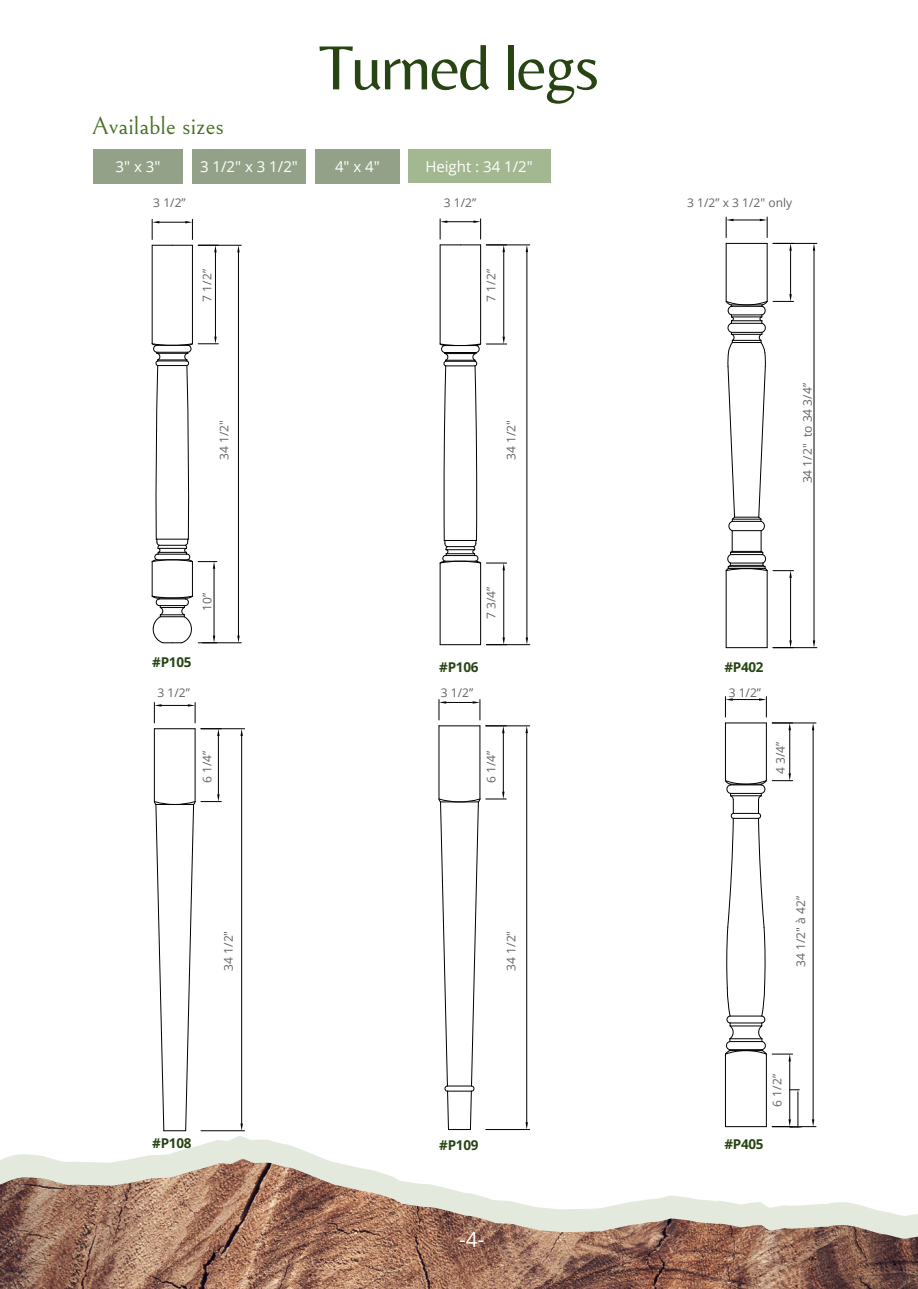
<style>
.page{position:relative;width:918px;height:1289px;background:#fff}
.page>*{position:absolute;margin:0;border:0;box-sizing:border-box;transform-origin:0 0}
.t1{font:64.65px "Belleza";letter-spacing:-.03em;color:#274412}
.t2{font:24.6px "Bellefair";color:#476f21}
.t3{font:21px "Open Sans";color:#fff}
.t4{font:15px "Open Sans";color:#fff}
.t5{font:700 13.5px "Open Sans";letter-spacing:-.02em;color:#274412}
.t6{font:12px "Open Sans";letter-spacing:.005em;color:#626366}
.s1{font-family:"Glacial Indifference";color:#fff}
</style>
<div class="page">
<svg style="left:6px;top:1136px;width:316px;height:22px"></svg>
<img style="left:0;top:1158px;width:918px;height:130px">
<hr style="left:192px;top:245px;width:1px;height:99px;background:#000">
<hr style="left:152px;top:245px;width:1px;height:99px;background:#000">
<svg style="left:152px;top:245px;width:40px;height:1px"></svg>
<svg style="left:151px;top:595px;width:42px;height:48px"></svg>
<hr style="left:192px;top:561px;width:1px;height:35px;background:#000">
<hr style="left:152px;top:561px;width:1px;height:35px;background:#000">
<hr style="left:198px;top:245px;width:43px;height:1px;background:#000">
<hr style="left:198px;top:642px;width:43px;height:1px;background:#000">
<hr style="left:238px;top:252px;width:1px;height:383px;background:#000">
<svg style="left:237px;top:245px;width:3px;height:7px"></svg>
<svg style="left:237px;top:635px;width:3px;height:7px"></svg>
<svg style="left:152px;top:219px;width:41px;height:20px"></svg>
<hr style="left:214px;top:568px;width:1px;height:67px;background:#000">
<svg style="left:203px;top:635px;width:14px;height:8px"></svg>
<hr style="left:215px;top:252px;width:1px;height:84px;background:#000">
<svg style="left:198px;top:245px;width:20px;height:7px"></svg>
<svg style="left:151px;top:336px;width:67px;height:232px"></svg>
<hr style="left:480px;top:245px;width:1px;height:99px;background:#000">
<hr style="left:480px;top:563px;width:1px;height:81px;background:#000">
<hr style="left:440px;top:245px;width:1px;height:99px;background:#000">
<hr style="left:440px;top:563px;width:1px;height:81px;background:#000">
<hr style="left:440px;top:644px;width:41px;height:1px;background:#000">
<hr style="left:486px;top:244px;width:44px;height:1px;background:#000">
<hr style="left:486px;top:644px;width:44px;height:1px;background:#000">
<hr style="left:527px;top:252px;width:1px;height:385px;background:#000">
<svg style="left:526px;top:245px;width:2px;height:7px"></svg>
<svg style="left:526px;top:637px;width:2px;height:7px"></svg>
<hr style="left:504px;top:252px;width:1px;height:85px;background:#000">
<svg style="left:440px;top:219px;width:67px;height:33px"></svg>
<hr style="left:504px;top:570px;width:1px;height:67px;background:#000">
<svg style="left:439px;top:337px;width:68px;height:233px"></svg>
<svg style="left:486px;top:637px;width:19px;height:8px"></svg>
<hr style="left:154px;top:728px;width:41px;height:1px;background:#000">
<hr style="left:195px;top:728px;width:1px;height:73px;background:#000">
<hr style="left:154px;top:728px;width:1px;height:73px;background:#000">
<svg style="left:154px;top:702px;width:42px;height:20px"></svg>
<hr style="left:201px;top:728px;width:44px;height:1px;background:#000">
<hr style="left:201px;top:1130px;width:44px;height:1px;background:#000">
<hr style="left:241px;top:736px;width:1px;height:387px;background:#000">
<svg style="left:240px;top:728px;width:3px;height:8px"></svg>
<svg style="left:240px;top:1123px;width:3px;height:7px"></svg>
<hr style="left:218px;top:736px;width:1px;height:58px;background:#000">
<svg style="left:201px;top:728px;width:20px;height:8px"></svg>
<svg style="left:154px;top:794px;width:67px;height:337px"></svg>
<hr style="left:480px;top:725px;width:1px;height:73px;background:#000">
<hr style="left:439px;top:725px;width:1px;height:73px;background:#000">
<hr style="left:503px;top:733px;width:1px;height:58px;background:#000">
<svg style="left:439px;top:699px;width:67px;height:34px"></svg>
<svg style="left:438px;top:791px;width:68px;height:338px"></svg>
<hr style="left:486px;top:725px;width:44px;height:1px;background:#000">
<hr style="left:486px;top:1129px;width:44px;height:1px;background:#000">
<hr style="left:526px;top:733px;width:1px;height:388px;background:#000">
<svg style="left:526px;top:725px;width:2px;height:8px"></svg>
<svg style="left:526px;top:1121px;width:2px;height:8px"></svg>
<div style="left:93px;top:149px;width:90px;height:35px;background:#93a188"></div>
<div style="left:192px;top:149px;width:114px;height:35px;background:#93a188"></div>
<div style="left:315px;top:149px;width:85px;height:35px;background:#93a188"></div>
<div style="left:408px;top:149px;width:142px;height:34px;background:#a3b790"></div>
<hr style="left:798px;top:1092px;width:1px;height:32px;background:#000">
<svg style="left:790px;top:1089px;width:9px;height:3px"></svg>
<hr style="left:726px;top:243px;width:41px;height:1px;background:#000">
<hr style="left:726px;top:647px;width:41px;height:1px;background:#000">
<hr style="left:726px;top:570px;width:1px;height:77px;background:#000">
<hr style="left:767px;top:570px;width:1px;height:77px;background:#000">
<hr style="left:726px;top:243px;width:1px;height:58px;background:#000">
<hr style="left:767px;top:243px;width:1px;height:58px;background:#000">
<svg style="left:726px;top:217px;width:42px;height:20px"></svg>
<hr style="left:773px;top:243px;width:44px;height:1px;background:#000">
<hr style="left:773px;top:647px;width:44px;height:1px;background:#000">
<hr style="left:814px;top:251px;width:1px;height:389px;background:#000">
<svg style="left:813px;top:243px;width:2px;height:8px"></svg>
<svg style="left:813px;top:640px;width:2px;height:7px"></svg>
<hr style="left:790px;top:251px;width:1px;height:43px;background:#000">
<svg style="left:789px;top:244px;width:3px;height:7px"></svg>
<hr style="left:790px;top:578px;width:1px;height:62px;background:#000">
<svg style="left:789px;top:640px;width:5px;height:8px"></svg>
<svg style="left:725px;top:294px;width:69px;height:284px"></svg>
<hr style="left:725px;top:1126px;width:41px;height:1px;background:#000">
<hr style="left:725px;top:1053px;width:1px;height:73px;background:#000">
<hr style="left:766px;top:1053px;width:1px;height:73px;background:#000">
<hr style="left:725px;top:722px;width:1px;height:58px;background:#000">
<hr style="left:766px;top:722px;width:1px;height:58px;background:#000">
<hr style="left:772px;top:722px;width:44px;height:1px;background:#000">
<hr style="left:772px;top:1126px;width:44px;height:1px;background:#000">
<hr style="left:813px;top:730px;width:1px;height:389px;background:#000">
<svg style="left:812px;top:722px;width:2px;height:8px"></svg>
<svg style="left:812px;top:1119px;width:2px;height:7px"></svg>
<hr style="left:789px;top:1061px;width:1px;height:58px;background:#000">
<svg style="left:788px;top:1119px;width:10px;height:8px"></svg>
<hr style="left:789px;top:730px;width:1px;height:43px;background:#000">
<svg style="left:725px;top:773px;width:68px;height:288px"></svg>
<svg style="left:725px;top:696px;width:68px;height:34px"></svg>
<h4 class="t1" style="left:319px;top:29px;width:282px">Turned legs</h4>
<p class="t2" style="left:92px;top:112px;width:134px">Available sizes</p>
<p class="t4" style="left:200px;top:156px;width:99px">3 1/2" x 3 1/2"</p>
<p class="t4" style="left:335px;top:156px;width:46px">4" x 4"</p>
<p class="t4" style="left:425px;top:156px;width:109px">Height : 34 1/2"</p>
<p class="t4" style="left:116px;top:156px;width:46px">3" x 3"</p>
<p class="t6" style="left:153px;top:194px;width:34px">3 1/2”</p>
<p class="t6" style="left:444px;top:194px;width:34px">3 1/2”</p>
<p class="t6" style="left:199px;top:302px;width:34px;rotate:-90deg">7 1/2”</p>
<p class="t6" style="left:483px;top:302px;width:34px;rotate:-90deg">7 1/2”</p>
<p class="t6" style="left:216px;top:460px;width:41px;rotate:-90deg">34 1/2"</p>
<p class="t6" style="left:503px;top:460px;width:41px;rotate:-90deg">34 1/2"</p>
<h5 class="t6" style="left:199px;top:610px;width:19px;rotate:-90deg">10”</h5>
<p class="t6" style="left:483px;top:619px;width:34px;rotate:-90deg">7 3/4”</p>
<h4 class="t5" style="left:152px;top:652px;width:41px">#P105</h4>
<h4 class="t5" style="left:439px;top:657px;width:41px">#P106</h4>
<p class="t6" style="left:157px;top:683px;width:34px">3 1/2”</p>
<p class="t6" style="left:441px;top:683px;width:34px">3 1/2”</p>
<h5 class="t6" style="left:199px;top:783px;width:34px;rotate:-90deg">6 1/4”</h5>
<p class="t6" style="left:483px;top:783px;width:34px;rotate:-90deg">6 1/4”</p>
<p class="t6" style="left:220px;top:970px;width:41px;rotate:-90deg">34 1/2"</p>
<p class="t6" style="left:503px;top:970px;width:41px;rotate:-90deg">34 1/2"</p>
<p class="t5" style="left:152px;top:1133px;width:41px">#P108</p>
<p class="t5" style="left:439px;top:1135px;width:41px">#P109</p>
<h4 class="t3" style="left:459px;top:1223px;width:27px">-4-</h4>
<p class="t6" style="left:687px;top:194px;width:107px">3 1/2” x 3 1/2" only</p>
<p class="t6" style="left:799px;top:483px;width:102px;rotate:-90deg">34 1/2" to 34 3/4”</p>
<p class="t5" style="left:724px;top:657px;width:41px">#P402</p>
<p class="t6" style="left:729px;top:683px;width:34px">3 1/2”</p>
<p class="t6" style="left:772px;top:774px;width:34px;rotate:-90deg">4 3/4”</p>
<p class="t6" style="left:792px;top:966px;width:72px;rotate:-90deg">34 1/2" à 42”</p>
<h5 class="t6" style="left:769px;top:1106px;width:34px;rotate:-90deg">6 1/2”</h5>
<h1 class="t5" style="left:724px;top:1134px;width:48px">#P405<span class="s1">3</span></h1>
</div>
